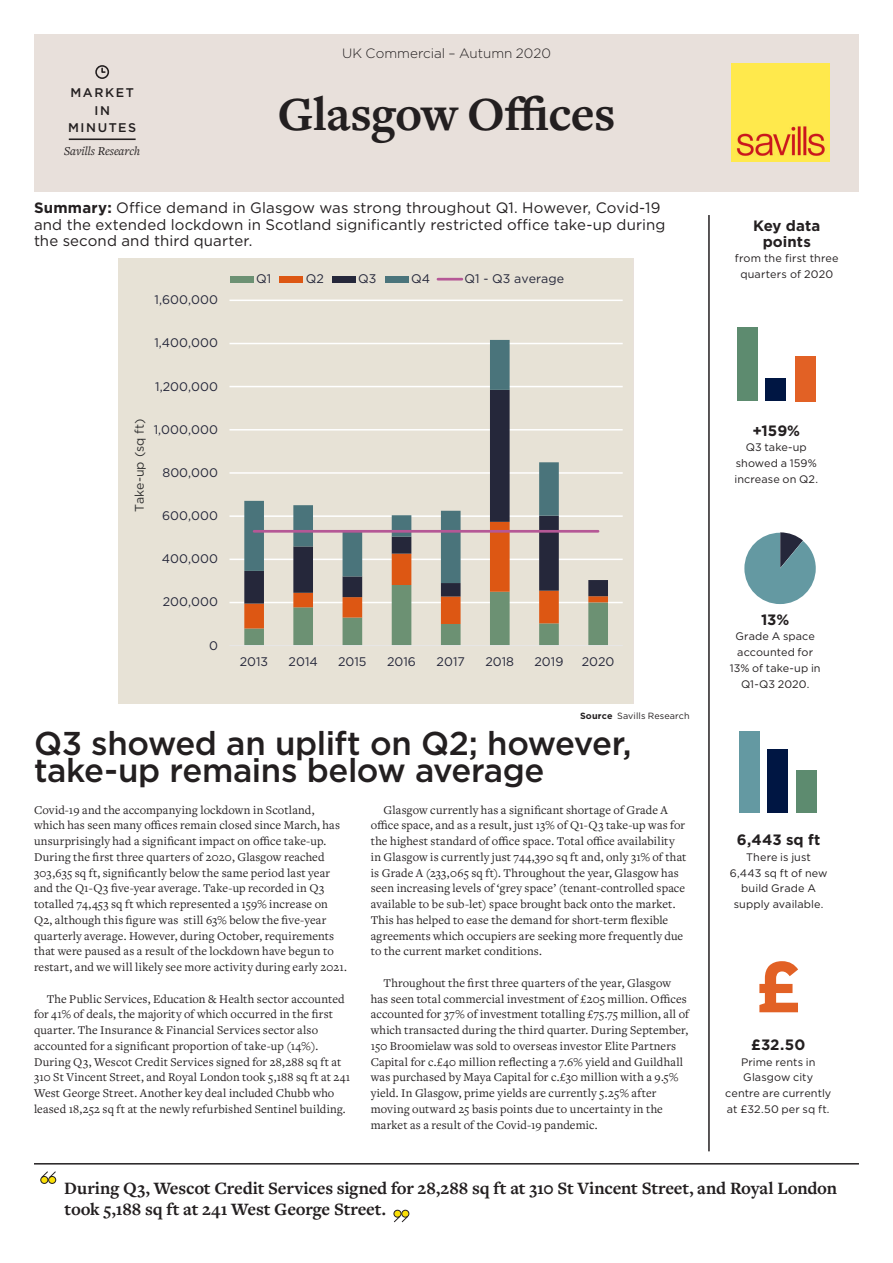
<style>
.page{position:relative;width:893px;height:1263px;background:#fff}
.page>*{position:absolute;margin:0;border:0;box-sizing:border-box;transform-origin:0 0}
.MiM_Chart_Axis_Title{font:700 72px "Gotham";color:#e26125}
.MiM_Title{font:700 49.5px "Freight Text Pro";letter-spacing:-.015em;color:#231f20}
.MiM_Headline_Gotham{font:500 33px/27px "Gotham";letter-spacing:-.015em;color:#231f20}
.MiM_Pullquote{font:700 18px/21px "Freight Text Pro";letter-spacing:-.01em;color:#231f20}
.t1{font:15px/16.5px "Gotham";letter-spacing:.005em;color:#231f20}
.MiM_Stat{font:700 15px/15.8px "Gotham";letter-spacing:.005em;color:#231f20;text-align:center}
.MiM_Strapline{font:300 13.5px "Gotham";color:#231f20}
.t2{font:500 12.6px "Gotham";letter-spacing:.125em;color:#231f20}
.t3{font:italic 12.6px "Freight Text Pro";color:#231f20}
.t4{font:12.45px "Gotham";letter-spacing:.005em;color:#25273a}
.t5{font:12.45px "Gotham";letter-spacing:-.005em;color:#303030}
.MiM_Body_Freight{font:12.3px/15.8px "Freight Text Pro";letter-spacing:.01em;color:#231f20}
.MiM_Body_Freight_1st{font:12.3px/15.8px "Freight Text Pro";letter-spacing:.01em;color:#231f20}
.MiM_Box_Body_Centred{font:10.8px/15.8px "Gotham";letter-spacing:.01em;color:#231f20;text-align:center}
.MiM_Stat-2{font:10.8px/15.8px "Gotham";letter-spacing:.015em;color:#231f20;text-align:center}
.MiM_Credit_Right{font:9px "Gotham";letter-spacing:.01em;color:#231f20}
.s1{font-weight:700}
</style>
<div class="page">
<div style="left:402px;top:1210px;width:7px;height:7px;background:#fadf06;border-radius:50%"></div>
<div style="left:401px;top:1210px;width:8px;height:7px;border:1px solid #231f20;border-radius:50%"></div>
<div style="left:394px;top:1210px;width:7px;height:7px;background:#fadf06;border-radius:50%"></div>
<div style="left:394px;top:1210px;width:7px;height:7px;border:1px solid #231f20;border-radius:50%"></div>
<svg style="left:393px;top:1215px;width:16px;height:8px"></svg>
<div style="left:118px;top:258px;width:514px;height:446px;background:#e7e2d6"></div>
<hr style="left:229px;top:602px;width:394px;height:1px;background:#fff">
<hr style="left:229px;top:559px;width:394px;height:1px;background:#fff">
<hr style="left:229px;top:515px;width:394px;height:2px;background:#fff">
<hr style="left:229px;top:472px;width:394px;height:2px;background:#fff">
<hr style="left:229px;top:429px;width:394px;height:1px;background:#fff">
<hr style="left:229px;top:386px;width:394px;height:1px;background:#fff">
<hr style="left:229px;top:343px;width:394px;height:1px;background:#fff">
<hr style="left:229px;top:300px;width:394px;height:1px;background:#fff">
<svg style="left:244px;top:604px;width:364px;height:41px"></svg>
<svg style="left:244px;top:430px;width:364px;height:174px"></svg>
<svg style="left:244px;top:340px;width:315px;height:243px"></svg>
<hr style="left:229px;top:645px;width:394px;height:1px;background:#e7e7e7">
<hr style="left:254px;top:530px;width:344px;height:3px;background:#b55896">
<div style="left:230px;top:276px;width:24px;height:6px;background:#6c9173"></div>
<div style="left:279px;top:276px;width:24px;height:6px;background:#dd5713"></div>
<div style="left:332px;top:276px;width:24px;height:6px;background:#25273a"></div>
<div style="left:385px;top:276px;width:24px;height:6px;background:#4a747b"></div>
<hr style="left:438px;top:278px;width:24px;height:3px;background:#b55896">
<hr style="left:34px;top:1163px;width:825px;height:1px;background:#231f20">
<div style="left:41px;top:1176px;width:7px;height:7px;background:#fadf06;border-radius:50%"></div>
<div style="left:40px;top:1176px;width:8px;height:8px;border:1px solid #231f20;border-radius:50%"></div>
<div style="left:49px;top:1176px;width:7px;height:7px;background:#fadf06;border-radius:50%"></div>
<div style="left:48px;top:1176px;width:8px;height:8px;border:1px solid #231f20;border-radius:50%"></div>
<svg style="left:41px;top:1171px;width:15px;height:7px"></svg>
<div style="left:739px;top:731px;width:21px;height:82px;background:#6499a2"></div>
<div style="left:767px;top:749px;width:20px;height:64px;background:#001643"></div>
<div style="left:797px;top:771px;width:20px;height:42px;background:#5d8b6f"></div>
<div style="left:737px;top:327px;width:21px;height:74px;background:#5d8b6f"></div>
<div style="left:765px;top:378px;width:20px;height:23px;background:#001643"></div>
<div style="left:795px;top:356px;width:20px;height:45px;background:#e26125"></div>
<div style="left:34px;top:34px;width:825px;height:157px;background:#e8e0db"></div>
<hr style="left:69px;top:138px;width:67px;height:2px;background:#231f20">
<div style="left:95px;top:65px;width:14px;height:14px;border:2px solid #231f20;border-radius:50%"></div>
<svg style="left:101px;top:67px;width:5px;height:6px"></svg>
<img style="left:731px;top:64px;width:98px;height:98px">
<hr style="left:708px;top:215px;width:2px;height:936px;background:#231f20">
<svg style="left:744px;top:532px;width:72px;height:72px"></svg>
<p class="t2" style="left:71px;top:85px;width:65px">MARKET</p>
<p class="t2" style="left:94px;top:102px;width:17px">IN</p>
<p class="t2" style="left:68px;top:119px;width:70px">MINUTES</p>
<p class="t3" style="left:64px;top:142px;width:78px">Savills Research</p>
<p class="MiM_Strapline" style="left:342px;top:44px;width:210px">UK Commercial – Autumn 2020</p>
<p class="MiM_Title" style="left:277px;top:81px;width:340px">Glasgow Offices</p>
<p class="t1" style="left:34px;top:199px;width:633px"><span class="s1">Summary:</span> Office demand in Glasgow was strong throughout Q1. However, Covid-19 and the extended lockdown in Scotland significantly restricted office take-up during the second and third quarter.</p>
<p class="t4" style="left:155px;top:292px;width:65px">1,600,000</p>
<p class="t4" style="left:154px;top:335px;width:65px">1,400,000</p>
<p class="t4" style="left:155px;top:378px;width:64px">1,200,000</p>
<p class="t5" style="left:131px;top:512px;width:95px;rotate:-90deg">Take-up (sq ft)</p>
<p class="t4" style="left:154px;top:421px;width:66px">1,000,000</p>
<p class="t4" style="left:162px;top:464px;width:57px">800,000</p>
<p class="t4" style="left:162px;top:508px;width:57px">600,000</p>
<p class="t4" style="left:162px;top:551px;width:58px">400,000</p>
<p class="t4" style="left:163px;top:594px;width:57px">200,000</p>
<p class="t4" style="left:209px;top:637px;width:10px">0</p>
<p class="t4" style="left:256px;top:271px;width:17px">Q1</p>
<p class="t4" style="left:306px;top:271px;width:20px">Q2</p>
<p class="t4" style="left:358px;top:271px;width:20px">Q3</p>
<p class="t4" style="left:411px;top:271px;width:20px">Q4</p>
<p class="t4" style="left:464px;top:271px;width:101px">Q1 - Q3 average</p>
<p class="t4" style="left:240px;top:653px;width:30px">2013</p>
<p class="t4" style="left:289px;top:653px;width:31px">2014</p>
<p class="t4" style="left:338px;top:653px;width:30px">2015</p>
<p class="t4" style="left:387px;top:653px;width:30px">2016</p>
<p class="t4" style="left:436px;top:653px;width:30px">2017</p>
<p class="t4" style="left:485px;top:653px;width:30px">2018</p>
<p class="t4" style="left:534px;top:653px;width:30px">2019</p>
<p class="t4" style="left:582px;top:653px;width:34px">2020</p>
<p class="MiM_Credit_Right" style="left:580px;top:710px;width:111px"><span class="s1">Source</span> Savills Research</p>
<p class="MiM_Headline_Gotham" style="left:34px;top:729px;width:599px">Q3 showed an uplift on Q2; however, take-up remains below average</p>
<p class="MiM_Body_Freight_1st" style="left:34px;top:801px;width:314px">Covid-19 and the accompanying lockdown in Scotland, which has seen many offices remain closed since March, has unsurprisingly had a significant impact on office take-up.<br>During the first three quarters of 2020, Glasgow reached 303,635 sq ft, significantly below the same period last year and the Q1-Q3 five-year average. Take-up recorded in Q3 totalled 74,453 sq ft which represented a 159% increase on Q2, although this figure was still 63% below the five-year quarterly average. However, during October, requirements that were paused as a result of the lockdown have begun to restart, and we will likely see more activity during early 2021.</p>
<p class="MiM_Body_Freight" style="left:34px;top:990px;width:318px;text-indent:13px">The Public Services, Education &amp; Health sector accounted for 41% of deals, the majority of which occurred in the first quarter. The Insurance &amp; Financial Services sector also accounted for a significant proportion of take-up (14%).<br>During Q3, Wescot Credit Services signed for 28,288 sq ft at 310 St Vincent Street, and Royal London took 5,188 sq ft at 241<br>West George Street. Another key deal included Chubb who leased 18,252 sq ft at the newly refurbished Sentinel building.</p>
<p class="MiM_Body_Freight" style="left:371px;top:801px;width:317px;text-indent:13px">Glasgow currently has a significant shortage of Grade A office space, and as a result, just 13% of Q1-Q3 take-up was for the highest standard of office space. Total office availability in Glasgow is currently just 744,390 sq ft and, only 31% of that is Grade A (233,065 sq ft). Throughout the year, Glasgow has seen increasing levels of ‘grey space’ (tenant-controlled space available to be sub-let) space brought back onto the market.<br>This has helped to ease the demand for short-term flexible agreements which occupiers are seeking more frequently due to the current market conditions.</p>
<p class="MiM_Body_Freight" style="left:371px;top:974px;width:320px;text-indent:13px">Throughout the first three quarters of the year, Glasgow has seen total commercial investment of £205 million. Offices accounted for 37% of investment totalling £75.75 million, all of which transacted during the third quarter. During September, 150 Broomielaw was sold to overseas investor Elite Partners Capital for c.£40 million reflecting a 7.6% yield and Guildhall was purchased by Maya Capital for c.£30 million with a 9.5% yield. In Glasgow, prime yields are currently 5.25% after moving outward 25 basis points due to uncertainty in the market as a result of the Covid-19 pandemic.</p>
<p class="MiM_Stat" style="left:753px;top:217px;width:69px">Key data points</p>
<p class="MiM_Stat-2" style="left:735px;top:250px;width:105px">from the first three quarters of 2020</p>
<p class="MiM_Stat" style="left:752px;top:422px;width:49px">+159%</p>
<p class="MiM_Box_Body_Centred" style="left:734px;top:439px;width:85px">Q3 take-up showed a 159% increase on Q2.</p>
<p class="MiM_Stat" style="left:761px;top:611px;width:30px">13%</p>
<p class="MiM_Box_Body_Centred" style="left:730px;top:628px;width:92px">Grade A space accounted for<br>13% of take-up in<br>Q1-Q3 2020.</p>
<p class="MiM_Stat" style="left:737px;top:832px;width:85px">6,443 sq ft</p>
<p class="MiM_Box_Body_Centred" style="left:730px;top:849px;width:99px">There is just<br>6,443 sq ft of new build Grade A supply available.</p>
<p class="MiM_Chart_Axis_Title" style="left:755px;top:939px;width:48px">£</p>
<p class="MiM_Stat" style="left:751px;top:1036px;width:56px">£32.50</p>
<p class="MiM_Box_Body_Centred" style="left:725px;top:1054px;width:108px">Prime rents in<br>Glasgow city centre are currently at £32.50 per sq ft.</p>
<p class="MiM_Pullquote" style="left:64px;top:1177px;width:774px">During Q3, Wescot Credit Services signed for 28,288 sq ft at 310 St Vincent Street, and Royal London took 5,188 sq ft at 241 West George Street.</p>
</div>
